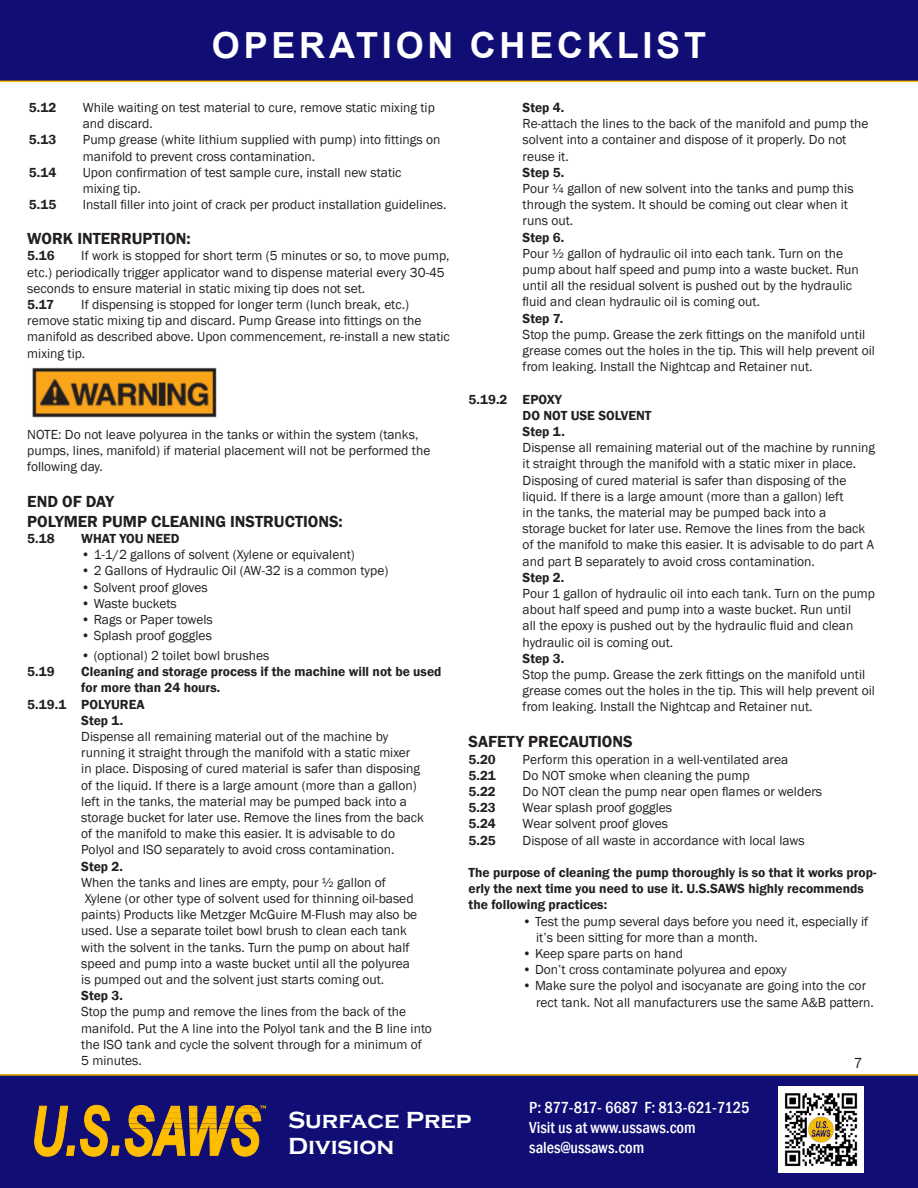
<style>
.page{position:relative;width:918px;height:1188px;background:#fff}
.page>*{position:absolute;margin:0;border:0;box-sizing:border-box;transform-origin:0 0}
.t1{font:700 36px "Arial";letter-spacing:.105em;color:#fff}
.t2{font:700 24px "Copperplate Gothic";color:#fff}
.t3{font:600 16.5px "Franklin Gothic";color:#231f20}
.t4{font:500 condensed 16.5px "Franklin Gothic";color:#fff}
.t5{font:500 condensed 16.5px "Franklin Gothic";letter-spacing:-.02em;color:#fff}
.t6{font:15px "Franklin Gothic";color:#231f20}
.t7{font:13.5px/16.2px "Franklin Gothic";color:#231f20}
.t8{font:600 13.5px/16.2px "Franklin Gothic";color:#231f20}
</style>
<div class="page">
<div style="left:0;top:0;width:918px;height:82px;background:#100d75"></div>
<div style="left:0;top:1074px;width:918px;height:114px;background:#100d75"></div>
<svg style="left:34px;top:1105px;width:232px;height:52px;background:#82613c"></svg>
<img style="left:32px;top:368px;width:185px;height:50px">
<img style="left:778px;top:1087px;width:86px;height:85px">
<p class="t1" style="left:212px;top:20px;width:496px">OPERATION CHECKLIST</p>
<p class="t8" style="left:29px;top:100px;width:29px">5.12</p>
<p class="t7" style="left:83px;top:100px;width:354px">While waiting on test material to cure, remove static mixing tip and discard.</p>
<p class="t8" style="left:29px;top:132px;width:29px">5.13</p>
<p class="t7" style="left:83px;top:132px;width:359px">Pump grease (white lithium supplied with pump) into fittings on manifold to prevent cross contamination.</p>
<p class="t8" style="left:29px;top:164px;width:29px">5.14</p>
<p class="t7" style="left:83px;top:165px;width:320px">Upon confirmation of test sample cure, install new static</p>
<p class="t7" style="left:83px;top:181px;width:60px">mixing tip.</p>
<p class="t8" style="left:29px;top:197px;width:29px">5.15</p>
<p class="t7" style="left:83px;top:197px;width:365px">Install filler into joint of crack per product installation guidelines.</p>
<p class="t3" style="left:27px;top:229px;width:165px">WORK INTERRUPTION:</p>
<p class="t8" style="left:27px;top:248px;width:29px">5.16</p>
<p class="t7" style="left:27px;top:248px;width:424px;text-indent:54px">If work is stopped for short term (5 minutes or so, to move pump, etc.) periodically trigger applicator wand to dispense material every 30-45 seconds to ensure material in static mixing tip does not set.</p>
<p class="t8" style="left:27px;top:297px;width:28px">5.17</p>
<p class="t7" style="left:27px;top:297px;width:424px;text-indent:54px">If dispensing is stopped for longer term (lunch break, etc.) remove static mixing tip and discard. Pump Grease into fittings on the manifold as described above. Upon commencement, re-install a new static mixing tip.</p>
<p class="t7" style="left:27px;top:426px;width:405px">NOTE: Do not leave polyurea in the tanks or within the system (tanks, pumps, lines, manifold) if material placement will not be performed the following day.</p>
<p class="t3" style="left:27px;top:491px;width:88px">END OF DAY</p>
<p class="t3" style="left:27px;top:511px;width:317px">POLYMER PUMP CLEANING INSTRUCTIONS:</p>
<p class="t8" style="left:27px;top:531px;width:29px">5.18</p>
<p class="t8" style="left:81px;top:531px;width:100px">WHAT YOU NEED</p>
<p class="t7" style="left:81px;top:547px;width:275px">• 1-1/2 gallons of solvent (Xylene or equivalent)</p>
<p class="t7" style="left:81px;top:563px;width:309px">• 2 Gallons of Hydraulic Oil (AW-32 is a common type)</p>
<p class="t7" style="left:81px;top:579px;width:128px">• Solvent proof gloves</p>
<p class="t7" style="left:81px;top:596px;width:97px">• Waste buckets</p>
<p class="t7" style="left:81px;top:612px;width:133px">• Rags or Paper towels</p>
<p class="t7" style="left:81px;top:628px;width:132px">• Splash proof goggles</p>
<p class="t7" style="left:81px;top:648px;width:190px">• (optional) 2 toilet bowl brushes</p>
<p class="t8" style="left:27px;top:664px;width:29px">5.19</p>
<p class="t8" style="left:81px;top:664px;width:362px">Cleaning and storage process if the machine will not be used</p>
<p class="t8" style="left:81px;top:680px;width:140px">for more than 24 hours.</p>
<p class="t8" style="left:27px;top:696px;width:119px">5.19.1 POLYUREA</p>
<p class="t8" style="left:81px;top:712px;width:44px">Step 1.</p>
<p class="t7" style="left:81px;top:729px;width:309px">Dispense all remaining material out of the machine by</p>
<p class="t7" style="left:81px;top:745px;width:331px">running it straight through the manifold with a static mixer</p>
<p class="t7" style="left:81px;top:761px;width:340px">in place. Disposing of cured material is safer than disposing</p>
<p class="t7" style="left:81px;top:777px;width:344px">of the liquid. If there is a large amount (more than a gallon) left in the tanks, the material may be pumped back into a storage bucket for later use. Remove the lines from the back of the manifold to make this easier. It is advisable to do</p>
<p class="t7" style="left:81px;top:842px;width:315px">Polyol and ISO separately to avoid cross contamination.</p>
<p class="t8" style="left:81px;top:858px;width:43px">Step 2.</p>
<p class="t7" style="left:81px;top:875px;width:337px">When the tanks and lines are empty, pour ½ gallon of<br>Xylene (or other type of solvent used for thinning oil-based paints) Products like Metzger McGuire M-Flush may also be</p>
<p class="t7" style="left:81px;top:923px;width:330px">used. Use a separate toilet bowl brush to clean each tank with the solvent in the tanks. Turn the pump on about half speed and pump into a waste bucket until all the polyurea</p>
<p class="t7" style="left:81px;top:972px;width:304px">is pumped out and the solvent just starts coming out.</p>
<p class="t8" style="left:81px;top:988px;width:43px">Step 3.</p>
<p class="t7" style="left:81px;top:1004px;width:352px">Stop the pump and remove the lines from the back of the manifold. Put the A line into the Polyol tank and the B line into the ISO tank and cycle the solvent through for a minimum of</p>
<p class="t7" style="left:81px;top:1053px;width:62px">5 minutes.</p>
<p class="t8" style="left:523px;top:100px;width:43px">Step 4.</p>
<p class="t7" style="left:523px;top:116px;width:347px">Re-attach the lines to the back of the manifold and pump the solvent into a container and dispose of it properly. Do not reuse it.</p>
<p class="t8" style="left:523px;top:164px;width:43px">Step 5.</p>
<p class="t7" style="left:523px;top:181px;width:332px">Pour ¼ gallon of new solvent into the tanks and pump this through the system. It should be coming out clear when it</p>
<p class="t7" style="left:523px;top:213px;width:52px">runs out.</p>
<p class="t8" style="left:523px;top:229px;width:43px">Step 6.</p>
<p class="t7" style="left:523px;top:246px;width:338px">Pour ½ gallon of hydraulic oil into each tank. Turn on the pump about half speed and pump into a waste bucket. Run until all the residual solvent is pushed out by the hydraulic fluid and clean hydraulic oil is coming out.</p>
<p class="t8" style="left:523px;top:310px;width:42px">Step 7.</p>
<p class="t7" style="left:523px;top:327px;width:354px">Stop the pump. Grease the zerk fittings on the manifold until grease comes out the holes in the tip. This will help prevent oil from leaking. Install the Nightcap and Retainer nut.</p>
<p class="t8" style="left:469px;top:391px;width:95px">5.19.2 EPOXY</p>
<p class="t8" style="left:523px;top:407px;width:130px">DO NOT USE SOLVENT</p>
<p class="t8" style="left:523px;top:424px;width:44px">Step 1.</p>
<p class="t7" style="left:523px;top:440px;width:354px">Dispense all remaining material out of the machine by running it straight through the manifold with a static mixer in place.<br>Disposing of cured material is safer than disposing of the liquid. If there is a large amount (more than a gallon) left<br>in the tanks, the material may be pumped back into a</p>
<p class="t7" style="left:523px;top:521px;width:353px">storage bucket for later use. Remove the lines from the back of the manifold to make this easier. It is advisable to do part A and part B separately to avoid cross contamination.</p>
<p class="t8" style="left:523px;top:569px;width:43px">Step 2.</p>
<p class="t7" style="left:523px;top:586px;width:354px">Pour 1 gallon of hydraulic oil into each tank. Turn on the pump about half speed and pump into a waste bucket. Run until<br>all the epoxy is pushed out by the hydraulic fluid and clean hydraulic oil is coming out.</p>
<p class="t8" style="left:523px;top:650px;width:43px">Step 3.</p>
<p class="t7" style="left:523px;top:667px;width:354px">Stop the pump. Grease the zerk fittings on the manifold until grease comes out the holes in the tip. This will help prevent oil from leaking. Install the Nightcap and Retainer nut.</p>
<p class="t3" style="left:469px;top:732px;width:166px">SAFETY PRECAUTIONS</p>
<p class="t8" style="left:469px;top:751px;width:29px">5.20</p>
<p class="t7" style="left:523px;top:751px;width:267px">Perform this operation in a well-ventilated area</p>
<p class="t8" style="left:469px;top:767px;width:29px">5.21</p>
<p class="t7" style="left:523px;top:768px;width:228px">Do NOT smoke when cleaning the pump</p>
<p class="t8" style="left:469px;top:784px;width:29px">5.22</p>
<p class="t7" style="left:523px;top:784px;width:301px">Do NOT clean the pump near open flames or welders</p>
<p class="t8" style="left:469px;top:800px;width:29px">5.23</p>
<p class="t7" style="left:523px;top:800px;width:151px">Wear splash proof goggles</p>
<p class="t8" style="left:469px;top:816px;width:29px">5.24</p>
<p class="t7" style="left:523px;top:816px;width:147px">Wear solvent proof gloves</p>
<p class="t8" style="left:469px;top:832px;width:29px">5.25</p>
<p class="t7" style="left:523px;top:832px;width:283px">Dispose of all waste in accordance with local laws</p>
<p class="t8" style="left:469px;top:865px;width:409px">The purpose of cleaning the pump thoroughly is so that it works prop&shy;erly the next time you need to use it. U.S.SAWS highly recommends the following practices:</p>
<p class="t7" style="left:536px;top:913px;width:334px;text-indent:-14px">• Test the pump several days before you need it, especially if it’s been sitting for more than a month.</p>
<p class="t7" style="left:523px;top:946px;width:162px">• Keep spare parts on hand</p>
<p class="t7" style="left:523px;top:962px;width:266px">• Don’t cross contaminate polyurea and epoxy</p>
<p class="t7" style="left:536px;top:978px;width:339px;text-indent:-14px">• Make sure the polyol and isocyanate are going into the cor rect tank. Not all manufacturers use the same A&amp;B pattern.</p>
<p class="t6" style="left:854px;top:1054px;width:10px">7</p>
<p class="t2" style="left:288px;top:1107px;width:185px">Surface Prep</p>
<p class="t2" style="left:288px;top:1132px;width:108px">Division</p>
<p class="t5" style="left:529px;top:1097px;width:222px">P: 877-817- 6687 F: 813-621-7125</p>
<p class="t4" style="left:529px;top:1117px;width:168px">Visit us at www.ussaws.com</p>
<p class="t4" style="left:529px;top:1137px;width:117px">sales@ussaws.com</p>
</div>
